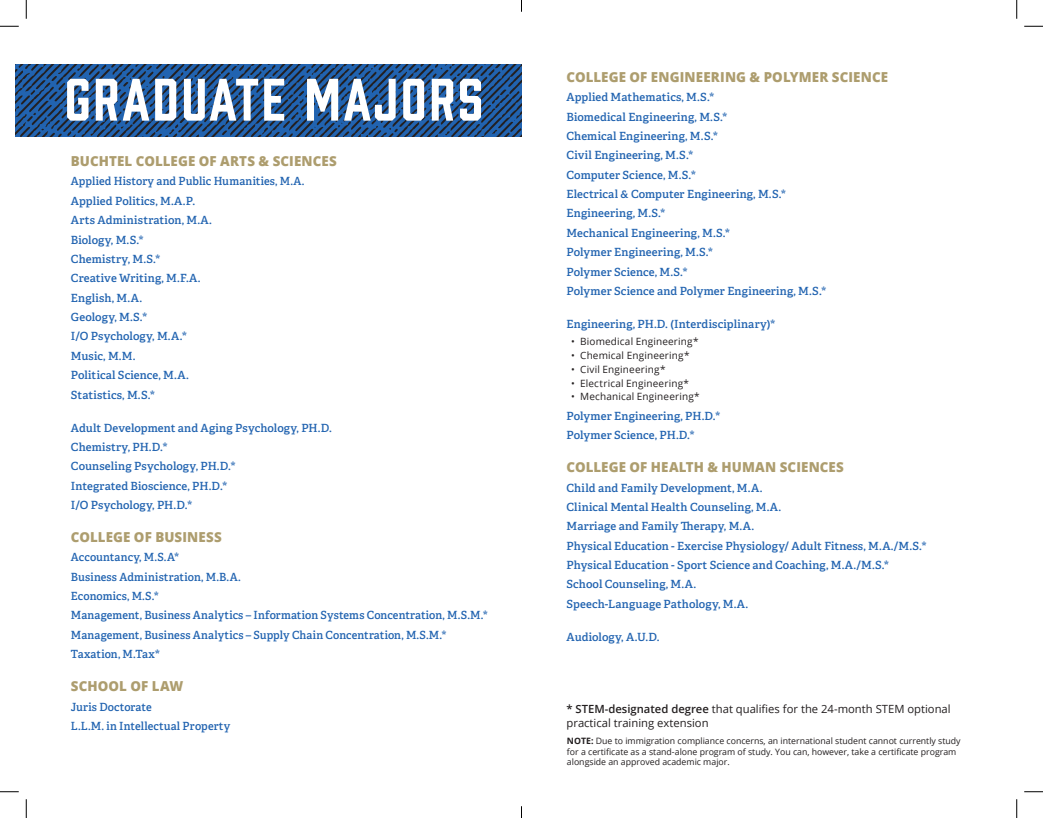
<style>
.page{position:relative;width:1043px;height:818px;background:#fff}
.page>*{position:absolute;margin:0;border:0;box-sizing:border-box;transform-origin:0 0}
.t1{font:55px "Prohibition";letter-spacing:.05em;color:#fff}
.t2{font:800 13.75px "Open Sans";letter-spacing:.01em;color:#ad9d6e}
.t3{font:600 11.25px "Adelle";letter-spacing:.01em;color:#2163b0}
.t4{font:11.25px/13.5px "Open Sans";color:#231f20}
.t5{font:10px "Open Sans";letter-spacing:.015em;color:#231f20}
.t6{font:8.75px/10.5px "Open Sans";color:#231f20}
.s1{font-weight:600}
.s2{font-weight:700}
</style>
<div class="page">
<img style="left:15px;top:64px;width:506px;height:72px">
<svg style="left:0;top:25px;width:19px;height:2px"></svg>
<svg style="left:1024px;top:25px;width:18px;height:2px"></svg>
<svg style="left:0;top:791px;width:19px;height:1px"></svg>
<svg style="left:1024px;top:791px;width:18px;height:1px"></svg>
<svg style="left:25px;top:0;width:2px;height:19px"></svg>
<svg style="left:25px;top:799px;width:2px;height:19px"></svg>
<svg style="left:1016px;top:0;width:1px;height:19px"></svg>
<svg style="left:1016px;top:799px;width:1px;height:19px"></svg>
<svg style="left:521px;top:806px;width:1px;height:12px"></svg>
<p class="t1" style="left:65px;top:61px;width:420px">GRADUATE MAJORS</p>
<p class="t2" style="left:71px;top:151px;width:267px">BUCHTEL COLLEGE OF ARTS &amp; SCIENCES</p>
<p class="t3" style="left:71px;top:174px;width:235px">Applied History and Public Humanities, M.A.</p>
<p class="t3" style="left:71px;top:194px;width:126px">Applied Politics, M.A.P.</p>
<p class="t3" style="left:71px;top:213px;width:143px">Arts Administration, M.A.</p>
<p class="t3" style="left:71px;top:232px;width:74px">Biology, M.S.*</p>
<p class="t3" style="left:71px;top:252px;width:91px">Chemistry, M.S.*</p>
<p class="t3" style="left:71px;top:271px;width:131px">Creative Writing, M.F.A.</p>
<p class="t3" style="left:71px;top:290px;width:73px">English, M.A.</p>
<p class="t3" style="left:71px;top:310px;width:78px">Geology, M.S.*</p>
<p class="t3" style="left:71px;top:329px;width:118px">I/O Psychology, M.A.*</p>
<p class="t3" style="left:71px;top:349px;width:66px">Music, M.M.</p>
<p class="t3" style="left:71px;top:368px;width:119px">Political Science, M.A.</p>
<p class="t3" style="left:71px;top:387px;width:86px">Statistics, M.S.*</p>
<p class="t3" style="left:71px;top:420px;width:262px">Adult Development and Aging Psychology, PH.D.</p>
<p class="t3" style="left:71px;top:440px;width:98px">Chemistry, PH.D.*</p>
<p class="t3" style="left:71px;top:459px;width:166px">Counseling Psychology, PH.D.*</p>
<p class="t3" style="left:71px;top:478px;width:158px">Integrated Bioscience, PH.D.*</p>
<p class="t3" style="left:71px;top:498px;width:123px">I/O Psychology, PH.D.*</p>
<p class="t2" style="left:71px;top:526px;width:152px">COLLEGE OF BUSINESS</p>
<p class="t3" style="left:71px;top:550px;width:110px">Accountancy, M.S.A*</p>
<p class="t3" style="left:71px;top:569px;width:171px">Business Administration, M.B.A.</p>
<p class="t3" style="left:71px;top:589px;width:90px">Economics, M.S.*</p>
<p class="t3" style="left:71px;top:608px;width:418px">Management, Business Analytics – Information Systems Concentration, M.S.M.*</p>
<p class="t3" style="left:71px;top:627px;width:377px">Management, Business Analytics – Supply Chain Concentration, M.S.M.*</p>
<p class="t3" style="left:71px;top:647px;width:91px">Taxation, M.Tax*</p>
<p class="t2" style="left:71px;top:675px;width:114px">SCHOOL OF LAW</p>
<p class="t3" style="left:71px;top:699px;width:82px">Juris Doctorate</p>
<p class="t3" style="left:71px;top:718px;width:161px">L.L.M. in Intellectual Property</p>
<p class="t2" style="left:566px;top:66px;width:323px">COLLEGE OF ENGINEERING &amp; POLYMER SCIENCE</p>
<p class="t3" style="left:566px;top:90px;width:149px">Applied Mathematics, M.S.*</p>
<p class="t3" style="left:566px;top:109px;width:162px">Biomedical Engineering, M.S.*</p>
<p class="t3" style="left:566px;top:129px;width:153px">Chemical Engineering, M.S.*</p>
<p class="t3" style="left:566px;top:148px;width:128px">Civil Engineering, M.S.*</p>
<p class="t3" style="left:566px;top:168px;width:131px">Computer Science, M.S.*</p>
<p class="t3" style="left:566px;top:187px;width:221px">Electrical &amp; Computer Engineering, M.S.*</p>
<p class="t3" style="left:566px;top:206px;width:101px">Engineering, M.S.*</p>
<p class="t3" style="left:566px;top:226px;width:165px">Mechanical Engineering, M.S.*</p>
<p class="t3" style="left:566px;top:245px;width:148px">Polymer Engineering, M.S.*</p>
<p class="t3" style="left:566px;top:264px;width:123px">Polymer Science, M.S.*</p>
<p class="t3" style="left:566px;top:284px;width:261px">Polymer Science and Polymer Engineering, M.S.*</p>
<p class="t3" style="left:566px;top:317px;width:210px">Engineering, PH.D. (Interdisciplinary)*</p>
<p class="t5" style="left:571px;top:335px;width:129px">• Biomedical Engineering*</p>
<p class="t5" style="left:571px;top:348px;width:120px">• Chemical Engineering*</p>
<p class="t5" style="left:571px;top:362px;width:96px">• Civil Engineering*</p>
<p class="t5" style="left:571px;top:376px;width:119px">• Electrical Engineering*</p>
<p class="t5" style="left:571px;top:390px;width:130px">• Mechanical Engineering*</p>
<p class="t3" style="left:566px;top:409px;width:155px">Polymer Engineering, PH.D.*</p>
<p class="t3" style="left:566px;top:428px;width:130px">Polymer Science, PH.D.*</p>
<p class="t2" style="left:566px;top:456px;width:279px">COLLEGE OF HEALTH &amp; HUMAN SCIENCES</p>
<p class="t3" style="left:566px;top:480px;width:197px">Child and Family Development, M.A.</p>
<p class="t3" style="left:566px;top:500px;width:216px">Clinical Mental Health Counseling, M.A.</p>
<p class="t3" style="left:566px;top:519px;width:189px">Marriage and Family Therapy, M.A.</p>
<p class="t3" style="left:566px;top:538px;width:362px">Physical Education - Exercise Physiology/ Adult Fitness, M.A./M.S.*</p>
<p class="t3" style="left:566px;top:558px;width:324px">Physical Education - Sport Science and Coaching, M.A./M.S.*</p>
<p class="t3" style="left:566px;top:577px;width:131px">School Counseling, M.A.</p>
<p class="t3" style="left:566px;top:596px;width:183px">Speech-Language Pathology, M.A.</p>
<p class="t3" style="left:566px;top:629px;width:95px">Audiology, A.U.D.</p>
<p class="t4" style="left:566px;top:702px;width:386px"><span class="s1">* STEM-designated degree</span> that qualifies for the 24-month STEM optional practical training extension</p>
<p class="t6" style="left:567px;top:735px;width:395px"><span class="s2">NOTE:</span> Due to immigration compliance concerns, an international student cannot currently study for a certificate as a stand-alone program of study. You can, however, take a certificate program alongside an approved academic major.</p>
</div>
